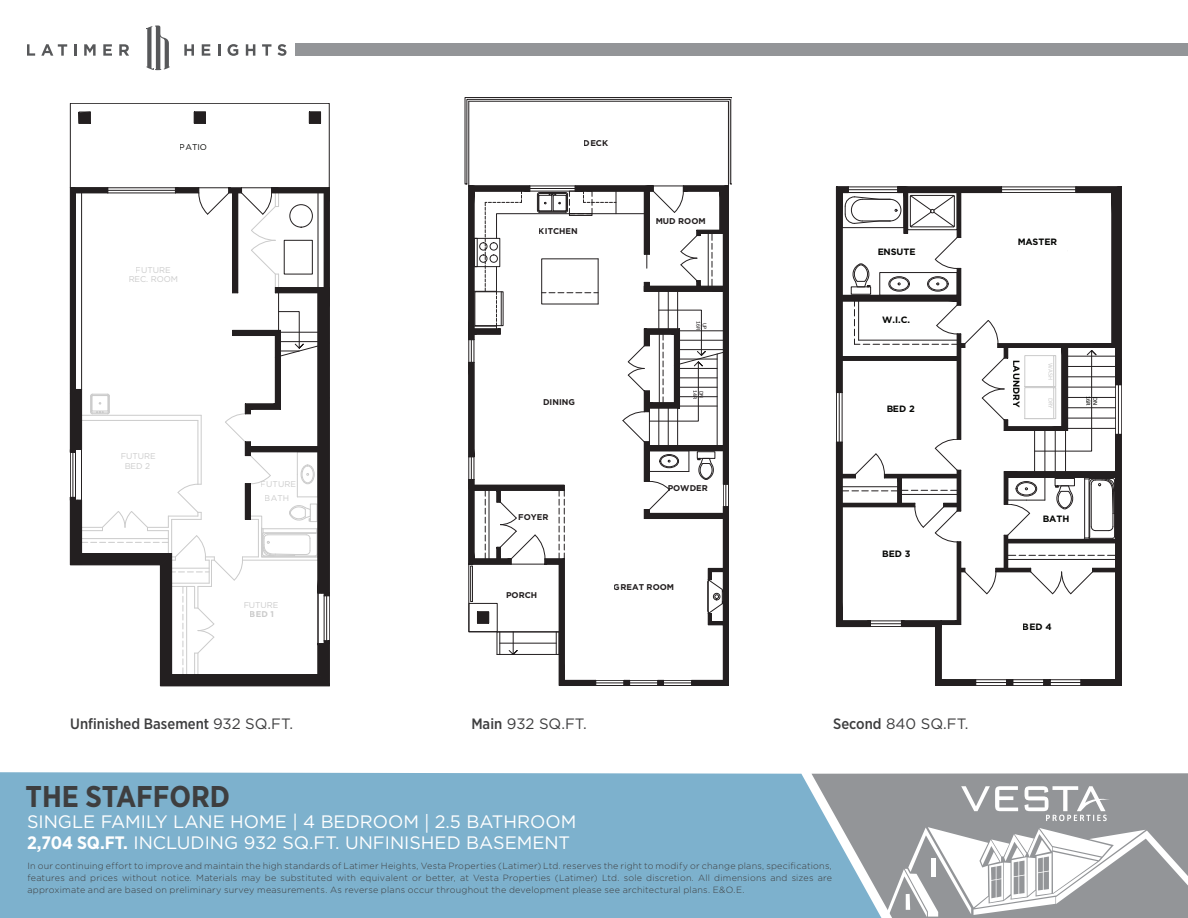
<style>
.page{position:relative;width:1188px;height:918px;background:#fff}
.page>*{position:absolute;margin:0;border:0;box-sizing:border-box;transform-origin:0 0}
.t1{font:700 30px "Gotham Narrow";color:#3e3e3f}
.t2{font:18px/21px "Gotham";color:#fff}
.t3{font:15px "Gotham";color:#3e3e3f}
.t4{font:500 15px "Gotham Narrow";color:#3e3e3f}
.t5{font:700 9.15px "Gotham";color:#040503}
.t6{font:300 9px/12px "Gotham";letter-spacing:.025em;color:#3e3e3f;text-align:justify}
.t7{font:700 8.4px "Gotham";color:#231f20}
.t8{font:8.4px/9px "Gotham";color:#cbcbcb;text-align:center}
.t9{font:8.4px "Gotham";color:#040503}
.t10{font:700 8.4px "Gotham";color:#cbcbcb}
.t11{font:6.45px "Calibri";color:#cbcbcb}
.t12{font:6.45px "Calibri";color:#040503}
.t13{font:6px "Calibri";color:#231f20}
.s1{font-family:"Gotham";font-weight:400}
.s2{font-family:"Gotham Narrow";font-weight:500}
.s3{font-family:"Acumin Pro";font-weight:300}
.s4{font-family:"Gotham Narrow";font-weight:700}
</style>
<div class="page">
<div style="left:295px;top:43px;width:893px;height:12px;background:#939598"></div>
<svg style="left:27px;top:44px;width:8px;height:12px"></svg>
<svg style="left:41px;top:44px;width:26px;height:12px"></svg>
<svg style="left:74px;top:44px;width:2px;height:12px"></svg>
<svg style="left:84px;top:44px;width:12px;height:12px"></svg>
<svg style="left:103px;top:44px;width:9px;height:12px"></svg>
<svg style="left:119px;top:44px;width:10px;height:12px"></svg>
<svg style="left:184px;top:44px;width:10px;height:12px"></svg>
<svg style="left:202px;top:44px;width:8px;height:12px"></svg>
<svg style="left:218px;top:44px;width:2px;height:12px"></svg>
<svg style="left:228px;top:44px;width:10px;height:12px"></svg>
<svg style="left:246px;top:44px;width:9px;height:12px"></svg>
<svg style="left:262px;top:44px;width:9px;height:12px"></svg>
<svg style="left:277px;top:44px;width:9px;height:12px"></svg>
<svg style="left:146px;top:25px;width:24px;height:45px"></svg>
<div style="left:0;top:772px;width:812px;height:146px;background:#7db1cd"></div>
<svg style="left:812px;top:773px;width:376px;height:145px;background:#96a1a9"></svg>
<svg style="left:886px;top:827px;width:302px;height:91px"></svg>
<svg style="left:961px;top:786px;width:57px;height:25px"></svg>
<svg style="left:1025px;top:786px;width:85px;height:35px"></svg>
<svg style="left:465px;top:97px;width:266px;height:589px"></svg>
<svg style="left:835px;top:186px;width:287px;height:500px"></svg>
<hr style="left:976px;top:685px;width:31px;height:1px;background:#231f20">
<hr style="left:976px;top:682px;width:31px;height:1px;background:#231f20">
<hr style="left:976px;top:679px;width:31px;height:1px;background:#231f20">
<svg style="left:311px;top:114px;width:8px;height:8px"></svg>
<svg style="left:196px;top:114px;width:8px;height:8px"></svg>
<svg style="left:81px;top:114px;width:8px;height:8px"></svg>
<div style="left:70px;top:103px;width:259px;height:85px;border:1px solid #231f20"></div>
<div style="left:79px;top:112px;width:12px;height:12px;border:1px solid #231f20"></div>
<div style="left:309px;top:112px;width:12px;height:12px;border:1px solid #231f20"></div>
<div style="left:194px;top:112px;width:12px;height:12px;border:1px solid #231f20"></div>
<svg style="left:69px;top:187px;width:261px;height:499px"></svg>
<div style="left:531px;top:237px;width:59px;height:9px;background:#fff"></div>
<div style="left:606px;top:593px;width:77px;height:10px;background:#fff"></div>
<div style="left:874px;top:419px;width:60px;height:10px;background:#fff"></div>
<div style="left:1007px;top:248px;width:60px;height:11px;background:#fff"></div>
<div style="left:869px;top:564px;width:55px;height:9px;background:#fff"></div>
<div style="left:1007px;top:636px;width:66px;height:9px;background:#fff"></div>
<div style="left:523px;top:407px;width:65px;height:12px;background:#fff"></div>
<p class="t9" style="left:180px;top:141px;width:29px">PATIO</p>
<p class="t8" style="left:128px;top:265px;width:51px">FUTURE<br>REC. ROOM</p>
<p class="t8" style="left:121px;top:451px;width:37px;line-height:9.8px">FUTURE<br>BED 2</p>
<p class="t8" style="left:261px;top:478px;width:37px;line-height:13.5px">FUTURE<br>BATH</p>
<p class="t8" style="left:243px;top:600px;width:37px">FUTURE</p>
<p class="t10" style="left:250px;top:609px;width:26px">BED 1</p>
<h3 class="t4" style="left:70px;top:714px;width:224px">Unfinished Basement <span class="s1">932 SQ.FT.</span></h3>
<p class="t7" style="left:584px;top:137px;width:26px">DECK</p>
<p class="t7" style="left:539px;top:225px;width:41px">KITCHEN</p>
<p class="t7" style="left:543px;top:397px;width:33px">DINING</p>
<p class="t7" style="left:518px;top:511px;width:32px">FOYER</p>
<p class="t7" style="left:656px;top:215px;width:52px">MUD ROOM</p>
<p class="t13" style="left:703px;top:321px;width:11px;rotate:90deg">16R</p>
<p class="t13" style="left:709px;top:323px;width:8px;rotate:90deg">UP</p>
<p class="t13" style="left:699px;top:390px;width:11px;rotate:90deg">14R</p>
<p class="t13" style="left:706px;top:391px;width:9px;rotate:90deg">DN</p>
<p class="t7" style="left:668px;top:483px;width:42px">POWDER</p>
<p class="t7" style="left:506px;top:590px;width:33px">PORCH</p>
<p class="t7" style="left:614px;top:582px;width:62px">GREAT ROOM</p>
<p class="t5" style="left:877px;top:246px;width:40px">ENSUTE</p>
<p class="t5" style="left:882px;top:313px;width:30px">W.I.C.</p>
<p class="t5" style="left:886px;top:403px;width:30px">BED 2</p>
<p class="t5" style="left:882px;top:548px;width:30px">BED 3</p>
<h3 class="t3" style="left:471px;top:714px;width:117px"><span class="s2">Main</span> 932 SQ.FT.</h3>
<h3 class="t3" style="left:833px;top:714px;width:137px"><span class="s2">Second</span> 840 SQ.FT.</h3>
<h1 class="t1" style="left:26px;top:778px;width:206px">THE STAFFORD</h1>
<h2 class="t2" style="left:27px;top:810px;width:551px">SINGLE FAMILY LANE HOME | 4 BEDROOM <span class="s3">|</span> 2.5 BATHROOM<br><span class="s4">2,704 SQ.FT.</span> INCLUDING 932 SQ.FT. UNFINISHED BASEMENT</h2>
<p class="t6" style="left:27px;top:860px;width:806px">In our continuing effort to improve and maintain the high standards of Latimer Heights, Vesta Properties (Latimer) Ltd. reserves the right to modify or change plans, specifications, features and prices without notice. Materials may be substituted with equivalent or better, at Vesta Properties (Latimer) Ltd. sole discretion. All dimensions and sizes are approximate and are based on preliminary survey measurements. As reverse plans occur throughout the development please see architectural plans. E&amp;O.E.</p>
<p class="t5" style="left:1017px;top:236px;width:41px">MASTER</p>
<p class="t5" style="left:1022px;top:360px;width:49px;rotate:90deg">LAUNDRY</p>
<p class="t11" style="left:1055px;top:363px;width:18px;rotate:90deg">WASH</p>
<p class="t11" style="left:1055px;top:398px;width:12px;rotate:90deg">DRY</p>
<p class="t12" style="left:1093px;top:396px;width:12px;rotate:90deg">16R</p>
<p class="t12" style="left:1100px;top:397px;width:10px;rotate:90deg">DN</p>
<p class="t5" style="left:1043px;top:512px;width:28px">BATH</p>
<p class="t5" style="left:1023px;top:621px;width:31px">BED 4</p>
</div>
